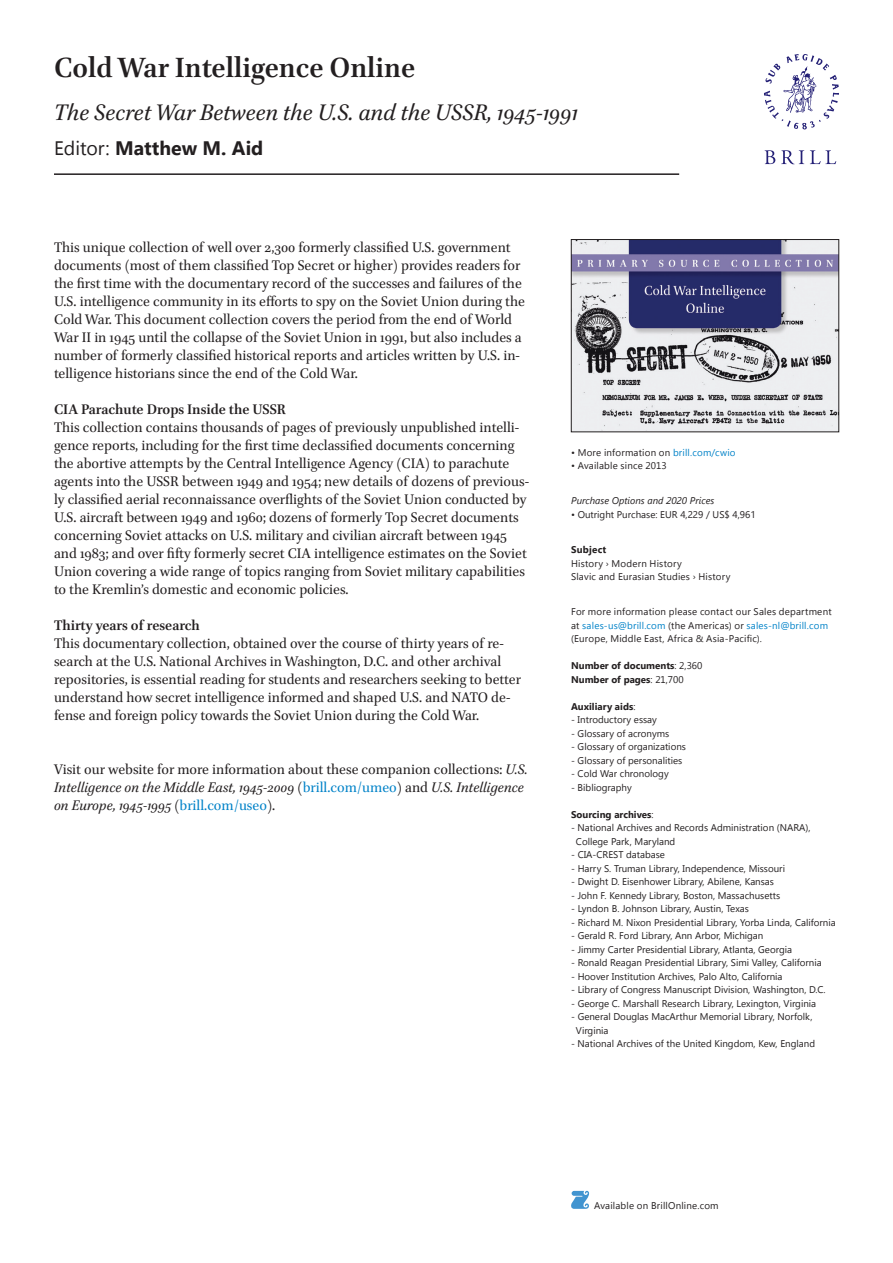
<style>
.page{position:relative;width:893px;height:1263px;background:#fff}
.page>*{position:absolute;margin:0;border:0;box-sizing:border-box;transform-origin:0 0}
.t1{font:700 31.5px "Brill";color:#231f20}
.t2{font:italic 25.5px "Brill";color:#231f20}
.t3{font:700 19.5px "Segoe UI";color:#231f20}
.t4{font:15.75px/18px "Brill";color:#231f20}
.t5{font:italic 15.75px/18px "Brill";color:#231f20}
.t6{font:700 15.75px "Brill";color:#231f20}
.t7{font:9.75px/13.5px "Segoe UI";color:#231f20}
.t8{font:9.75px/13.5px "Segoe UI";letter-spacing:.02em;color:#231f20}
.t9{font:700 9.75px/13.5px "Segoe UI";color:#231f20}
.t10{font:italic 9.75px "Segoe UI";color:#231f20}
.t11{font:700 9.75px "Segoe UI";letter-spacing:.025em;color:#231f20}
.s1{font-weight:400}
.s2{font-style:normal}
.s3{font-style:normal;color:#0082c8}
.s4{color:#0082c8}
</style>
<div class="page">
<svg style="left:765px;top:150px;width:10px;height:14px"></svg>
<svg style="left:781px;top:150px;width:23px;height:14px"></svg>
<svg style="left:810px;top:150px;width:26px;height:14px"></svg>
<svg style="left:764px;top:54px;width:75px;height:76px"></svg>
<svg style="left:571px;top:1191px;width:18px;height:18px"></svg>
<hr style="left:54px;top:173px;width:625px;height:2px;background:#231f20">
<img style="left:573px;top:241px;width:264px;height:189px">
<div style="left:571px;top:239px;width:268px;height:193px;border:1px solid #231f20"></div>
<h1 class="t1" style="left:54px;top:46px;width:363px">Cold War Intelligence Online</h1>
<h2 class="t2" style="left:54px;top:95px;width:526px">The Secret War Between the U.S. and the USSR, 1945-1991</h2>
<p class="t3" style="left:54px;top:134px;width:211px"><span class="s1">Editor:</span> Matthew M. Aid</p>
<p class="t4" style="left:54px;top:239px;width:473px">This unique collection of well over 2,300 formerly classified U.S. government documents (most of them classified Top Secret or higher) provides readers for the first time with the documentary record of the successes and failures of the U.S. intelligence community in its efforts to spy on the Soviet Union during the Cold War. This document collection covers the period from the end of World War II in 1945 until the collapse of the Soviet Union in 1991, but also includes a number of formerly classified historical reports and articles written by U.S. in&shy;telligence historians since the end of the Cold War.</p>
<p class="t6" style="left:54px;top:398px;width:234px">CIA Parachute Drops Inside the USSR</p>
<p class="t4" style="left:54px;top:419px;width:477px">This collection contains thousands of pages of previously unpublished intelli&shy;gence reports, including for the first time declassified documents concerning the abortive attempts by the Central Intelligence Agency (CIA) to parachute agents into the USSR between 1949 and 1954; new details of dozens of previous&shy;ly classified aerial reconnaissance overflights of the Soviet Union conducted by U.S. aircraft between 1949 and 1960; dozens of formerly Top Secret documents concerning Soviet attacks on U.S. military and civilian aircraft between 1945 and 1983; and over fifty formerly secret CIA intelligence estimates on the Soviet Union covering a wide range of topics ranging from Soviet military capabilities to the Kremlin’s domestic and economic policies.</p>
<p class="t6" style="left:54px;top:614px;width:147px">Thirty years of research</p>
<p class="t4" style="left:54px;top:635px;width:468px">This documentary collection, obtained over the course of thirty years of re&shy;search at the U.S. National Archives in Washington, D.C. and other archival repositories, is essential reading for students and researchers seeking to better understand how secret intelligence informed and shaped U.S. and NATO de&shy;fense and foreign policy towards the Soviet Union during the Cold War.</p>
<p class="t5" style="left:54px;top:761px;width:475px"><span class="s2">Visit our website for more information about these companion collections:</span> U.S.<br>Intelligence on the Middle East, 1945-2009 <span class="s2">(</span><span class="s3">brill.com/umeo</span><span class="s2">) and</span> U.S. Intelligence on Europe, 1945-1995 <span class="s2">(</span><span class="s3">brill.com/useo</span><span class="s2">).</span></p>
<p class="t8" style="left:571px;top:445px;width:166px">• More information on <span class="s4">brill.com/cwio</span></p>
<p class="t7" style="left:571px;top:459px;width:97px">• Available since 2013</p>
<p class="t10" style="left:571px;top:494px;width:145px">Purchase Options and 2020 Prices</p>
<p class="t7" style="left:571px;top:508px;width:186px">• Outright Purchase: EUR 4,229 / US$ 4,961</p>
<p class="t11" style="left:571px;top:543px;width:37px">Subject</p>
<p class="t8" style="left:571px;top:556px;width:161px">History › Modern History<br>Slavic and Eurasian Studies › History</p>
<p class="t8" style="left:571px;top:604px;width:262px">For more information please contact our Sales department at <span class="s4">sales-us@brill.com</span> (the Americas) or <span class="s4">sales-nl@brill.com </span>(Europe, Middle East, Africa &amp; Asia-Pacific).</p>
<p class="t9" style="left:571px;top:658px;width:133px">Number of documents<span class="s1">: 2,360<br></span>Number of pages<span class="s1">: 21,700</span></p>
<p class="t9" style="left:571px;top:699px;width:66px">Auxiliary aids<span class="s1">:</span></p>
<p class="t7" style="left:571px;top:712px;width:87px">- Introductory essay</p>
<p class="t7" style="left:571px;top:726px;width:100px">- Glossary of acronyms</p>
<p class="t7" style="left:571px;top:739px;width:116px">- Glossary of organizations</p>
<p class="t7" style="left:571px;top:753px;width:113px">- Glossary of personalities</p>
<p class="t7" style="left:571px;top:766px;width:99px">- Cold War chronology</p>
<p class="t7" style="left:571px;top:780px;width:62px">- Bibliography</p>
<p class="t9" style="left:571px;top:807px;width:84px">Sourcing archives<span class="s1">:</span></p>
<p class="t7" style="left:576px;top:820px;width:236px;text-indent:-5px">- National Archives and Records Administration (NARA),<br>College Park, Maryland</p>
<p class="t7" style="left:571px;top:847px;width:95px">- CIA-CREST database</p>
<p class="t7" style="left:571px;top:861px;width:215px">- Harry S. Truman Library, Independence, Missouri</p>
<p class="t7" style="left:571px;top:874px;width:204px">- Dwight D. Eisenhower Library, Abilene, Kansas</p>
<p class="t7" style="left:571px;top:888px;width:211px">- John F. Kennedy Library, Boston, Massachusetts</p>
<p class="t7" style="left:571px;top:901px;width:179px">- Lyndon B. Johnson Library, Austin, Texas</p>
<p class="t7" style="left:571px;top:915px;width:266px">- Richard M. Nixon Presidential Library, Yorba Linda, California</p>
<p class="t7" style="left:571px;top:928px;width:194px">- Gerald R. Ford Library, Ann Arbor, Michigan</p>
<p class="t7" style="left:571px;top:942px;width:222px">- Jimmy Carter Presidential Library, Atlanta, Georgia</p>
<p class="t7" style="left:571px;top:955px;width:252px">- Ronald Reagan Presidential Library, Simi Valley, California</p>
<p class="t7" style="left:571px;top:969px;width:213px">- Hoover Institution Archives, Palo Alto, California</p>
<p class="t7" style="left:571px;top:983px;width:256px">- Library of Congress Manuscript Division, Washington, D.C.</p>
<p class="t7" style="left:571px;top:996px;width:247px">- George C. Marshall Research Library, Lexington, Virginia</p>
<p class="t7" style="left:576px;top:1010px;width:238px;text-indent:-5px">- General Douglas MacArthur Memorial Library, Norfolk,<br>Virginia</p>
<p class="t7" style="left:571px;top:1037px;width:246px">- National Archives of the United Kingdom, Kew, England</p>
<p class="t8" style="left:594px;top:1198px;width:126px">Available on BrillOnline.com</p>
</div>
